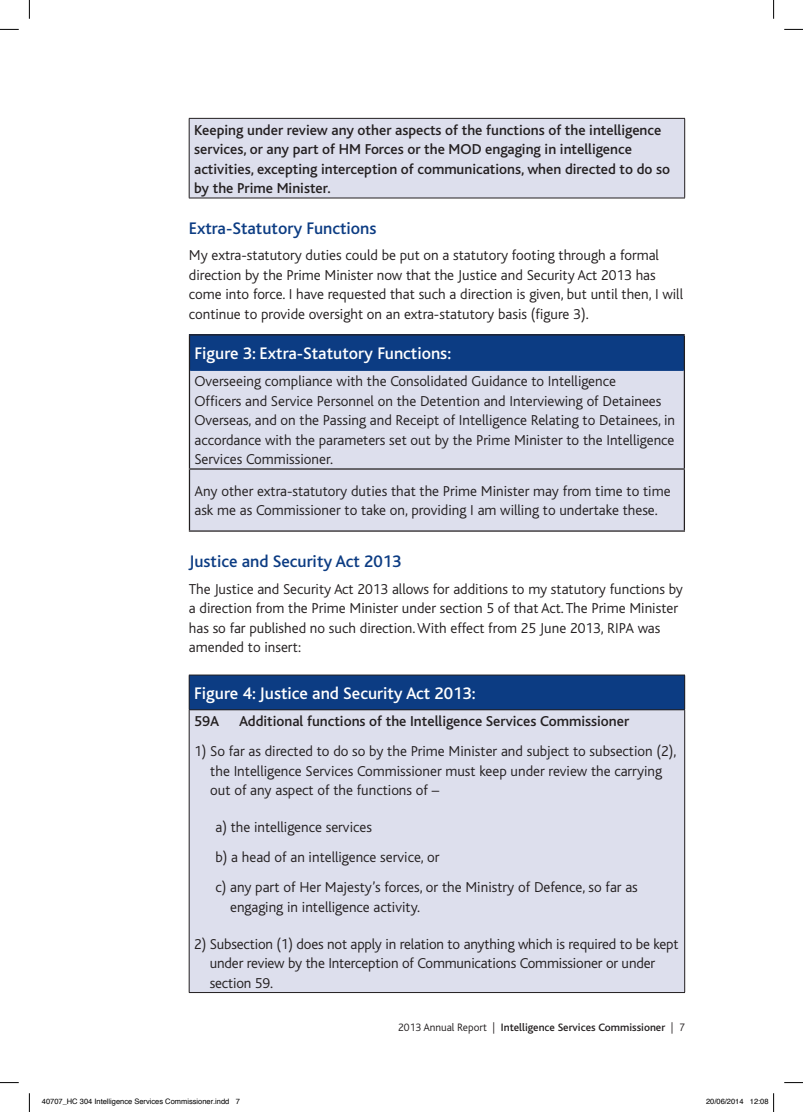
<style>
.page{position:relative;width:803px;height:1112px;background:#fff}
.page>*{position:absolute;margin:0;border:0;box-sizing:border-box;transform-origin:0 0}
.t1{font:500 17.5px "Bliss";color:#fff}
.t2{font:500 17.5px "Bliss";color:#0c3c83}
.t3{font:300 15px/19.4px "Bliss";color:#231f20}
.t4{font:500 15px/19.4px "Bliss";color:#231f20}
.t5{font:500 11.25px "Bliss";color:#231f20}
.t6{font:7.5px "Helvetica";color:#000}
.s1{font-weight:300}
</style>
<div class="page">
<div style="left:189px;top:118px;width:496px;height:80px;background:#dddfed"></div>
<hr style="left:189px;top:118px;width:496px;height:1px;background:#231f20">
<hr style="left:189px;top:119px;width:1px;height:79px;background:#231f20">
<hr style="left:684px;top:119px;width:1px;height:79px;background:#231f20">
<hr style="left:189px;top:198px;width:496px;height:1px;background:#231f20">
<div style="left:189px;top:335px;width:495px;height:35px;background:#0c3c83"></div>
<div style="left:190px;top:371px;width:494px;height:159px;background:#dddfed"></div>
<hr style="left:189px;top:334px;width:496px;height:1px;background:#231f20">
<hr style="left:189px;top:335px;width:1px;height:35px;background:#231f20">
<hr style="left:684px;top:335px;width:1px;height:35px;background:#231f20">
<hr style="left:189px;top:370px;width:1px;height:98px;background:#231f20">
<hr style="left:684px;top:370px;width:1px;height:98px;background:#231f20">
<hr style="left:189px;top:468px;width:496px;height:1px;background:#231f20">
<hr style="left:189px;top:469px;width:1px;height:61px;background:#231f20">
<hr style="left:684px;top:469px;width:1px;height:61px;background:#231f20">
<hr style="left:189px;top:530px;width:496px;height:1px;background:#231f20">
<hr style="left:190px;top:369px;width:494px;height:2px;background:#0c3c83">
<div style="left:189px;top:675px;width:496px;height:34px;background:#0c3c83"></div>
<div style="left:189px;top:709px;width:496px;height:283px;background:#dddfed"></div>
<hr style="left:189px;top:674px;width:496px;height:1px;background:#231f20">
<hr style="left:189px;top:675px;width:1px;height:34px;background:#231f20">
<hr style="left:684px;top:675px;width:1px;height:34px;background:#231f20">
<hr style="left:189px;top:709px;width:496px;height:1px;background:#231f20">
<hr style="left:189px;top:710px;width:1px;height:281px;background:#231f20">
<hr style="left:684px;top:710px;width:1px;height:281px;background:#231f20">
<hr style="left:189px;top:991px;width:496px;height:1px;background:#231f20">
<svg style="left:0;top:29px;width:19px;height:1px"></svg>
<svg style="left:784px;top:29px;width:19px;height:1px"></svg>
<svg style="left:0;top:1082px;width:19px;height:1px"></svg>
<svg style="left:784px;top:1082px;width:19px;height:1px"></svg>
<svg style="left:29px;top:0;width:1px;height:19px"></svg>
<svg style="left:29px;top:1093px;width:1px;height:18px"></svg>
<svg style="left:773px;top:0;width:1px;height:19px"></svg>
<svg style="left:773px;top:1093px;width:1px;height:18px"></svg>
<p class="t4" style="left:194px;top:120px;width:477px">Keeping under review any other aspects of the functions of the intelligence services, or any part of HM Forces or the MOD engaging in intelligence activities, excepting interception of communications, when directed to do so by the Prime Minister.</p>
<p class="t2" style="left:189px;top:219px;width:189px">Extra-Statutory Functions</p>
<p class="t3" style="left:189px;top:246px;width:496px">My extra-statutory duties could be put on a statutory footing through a formal direction by the Prime Minister now that the Justice and Security Act 2013 has come into force. I have requested that such a direction is given, but until then, I will continue to provide oversight on an extra-statutory basis (figure 3).</p>
<p class="t1" style="left:194px;top:344px;width:258px">Figure 3: Extra-Statutory Functions:</p>
<p class="t3" style="left:194px;top:372px;width:482px">Overseeing compliance with the Consolidated Guidance to Intelligence<br>Officers and Service Personnel on the Detention and Interviewing of Detainees Overseas, and on the Passing and Receipt of Intelligence Relating to Detainees, in accordance with the parameters set out by the Prime Minister to the Intelligence Services Commissioner.</p>
<p class="t3" style="left:194px;top:481px;width:478px">Any other extra-statutory duties that the Prime Minister may from time to time ask me as Commissioner to take on, providing I am willing to undertake these.</p>
<p class="t2" style="left:189px;top:552px;width:214px">Justice and Security Act 2013</p>
<p class="t3" style="left:189px;top:579px;width:496px">The Justice and Security Act 2013 allows for additions to my statutory functions by a direction from the Prime Minister under section 5 of that Act. The Prime Minister has so far published no such direction. With effect from 25 June 2013, RIPA was amended to insert:</p>
<p class="t1" style="left:194px;top:684px;width:283px">Figure 4: Justice and Security Act 2013:</p>
<p class="t4" style="left:194px;top:711px;width:27px">59A</p>
<p class="t4" style="left:239px;top:711px;width:392px">Additional functions of the Intelligence Services Commissioner</p>
<p class="t3" style="left:210px;top:741px;width:468px;text-indent:-16px">1) So far as directed to do so by the Prime Minister and subject to subsection (2), the Intelligence Services Commissioner must keep under review the carrying out of any aspect of the functions of –</p>
<p class="t3" style="left:215px;top:812px;width:424px;line-height:30px">a) the intelligence services<br>b) a head of an intelligence service, or<br>c) any part of Her Majesty’s forces, or the Ministry of Defence, so far as</p>
<p class="t3" style="left:230px;top:897px;width:191px">engaging in intelligence activity.</p>
<p class="t3" style="left:210px;top:934px;width:470px;text-indent:-16px">2) Subsection (1) does not apply in relation to anything which is required to be kept under review by the Interception of Communications Commissioner or under section 59.</p>
<p class="t5" style="left:398px;top:1021px;width:288px"><span class="s1">2013 Annual Report |</span> Intelligence Services Commissioner <span class="s1">| 7</span></p>
<p class="t6" style="left:42px;top:1095px;width:199px">40707_HC 304 Intelligence Services Commissioner.indd 7</p>
<p class="t6" style="left:706px;top:1095px;width:64px">20/06/2014 12:08</p>
</div>
